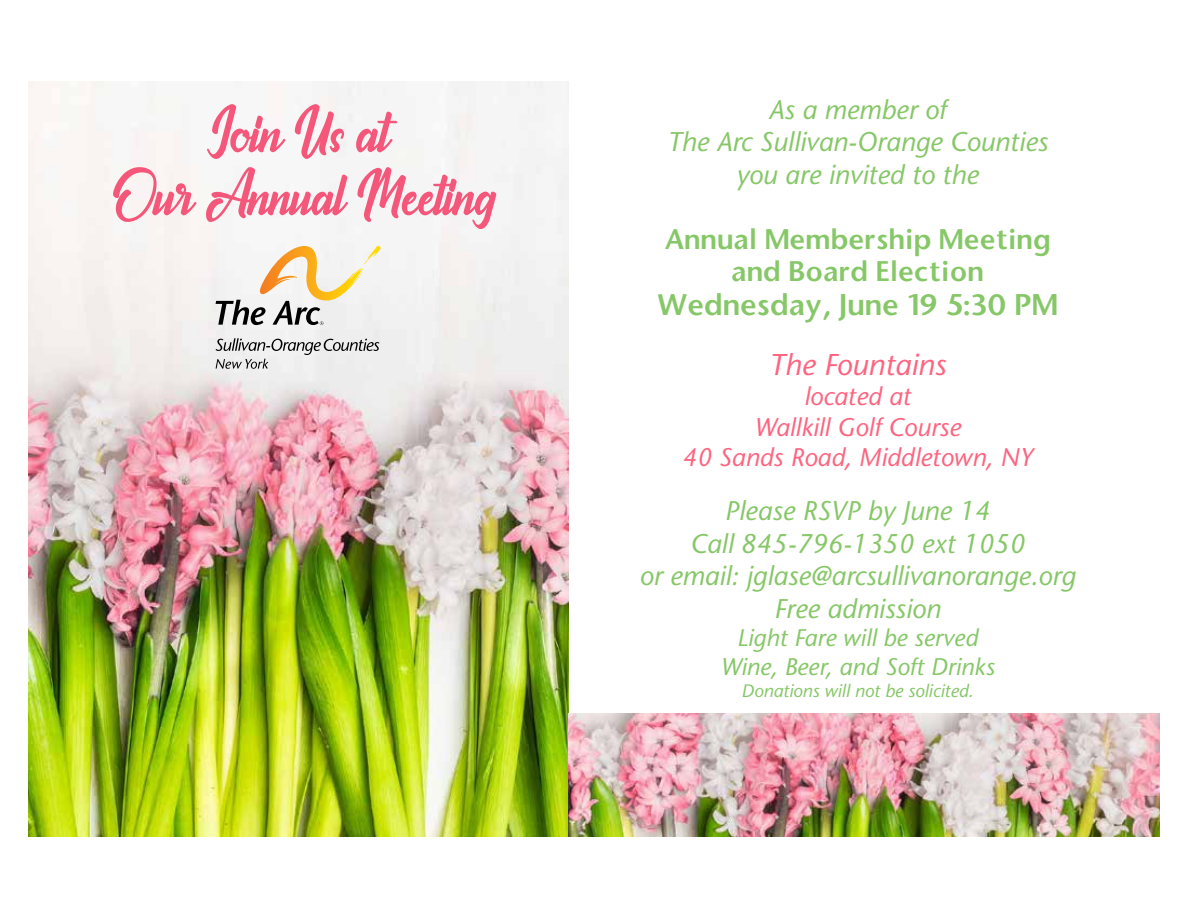
<style>
.page{position:relative;width:1188px;height:918px;background:#fff}
.page>*{position:absolute;margin:0;border:0;box-sizing:border-box;transform-origin:0 0}
.t1{font:52.5px/63px "Claymale Personal Use Only";color:#f5577a;text-align:center}
.t2{font:italic 30px "Stone Sans";color:#fe6480}
.t3{font:28.5px "Stone Sans Semi Boold";color:#86c767}
.t4{font:italic 27px/32.4px "Stone Sans";color:#86c767;text-align:center}
.t5{font:27px/32.4px "Stone Sans Semi Boold";color:#86c767;text-align:center}
.t6{font:italic 25.5px/30.6px "Stone Sans";color:#fe6480;text-align:center}
.t7{font:italic 24px/28.8px "Stone Sans";color:#86c767;text-align:center}
.t8{font:italic 18px "Stone Sans";color:#86c767}
</style>
<div class="page">
<img style="left:28px;top:81px;width:540px;height:756px">
<svg style="left:216px;top:246px;width:168px;height:79px"></svg>
<svg style="left:216px;top:338px;width:163px;height:31px"></svg>
<img style="left:568px;top:714px;width:592px;height:123px">
<h1 class="t1" style="left:113px;top:99px;width:384px">Join Us at<br>Our Annual Meeting</h1>
<p class="t4" style="left:667px;top:93px;width:382px">As a member of<br>The Arc Sullivan-Orange Counties you are invited to the</p>
<p class="t5" style="left:664px;top:223px;width:388px">Annual Membership Meeting and Board Election</p>
<p class="t3" style="left:657px;top:287px;width:402px">Wednesday, June 19 5:30 PM</p>
<p class="t2" style="left:769px;top:346px;width:179px">The Fountains</p>
<p class="t6" style="left:683px;top:381px;width:352px">located at<br>Wallkill Golf Course<br>40 Sands Road, Middletown, NY</p>
<p class="t4" style="left:639px;top:495px;width:438px">Please RSVP by June 14<br>Call 845-796-1350 ext 1050<br>or email: jglase@arcsullivanorange.org<br>Free admission</p>
<p class="t7" style="left:720px;top:624px;width:276px">Light Fare will be served<br>Wine, Beer, and Soft Drinks</p>
<p class="t8" style="left:742px;top:680px;width:233px">Donations will not be solicited.</p>
</div>
